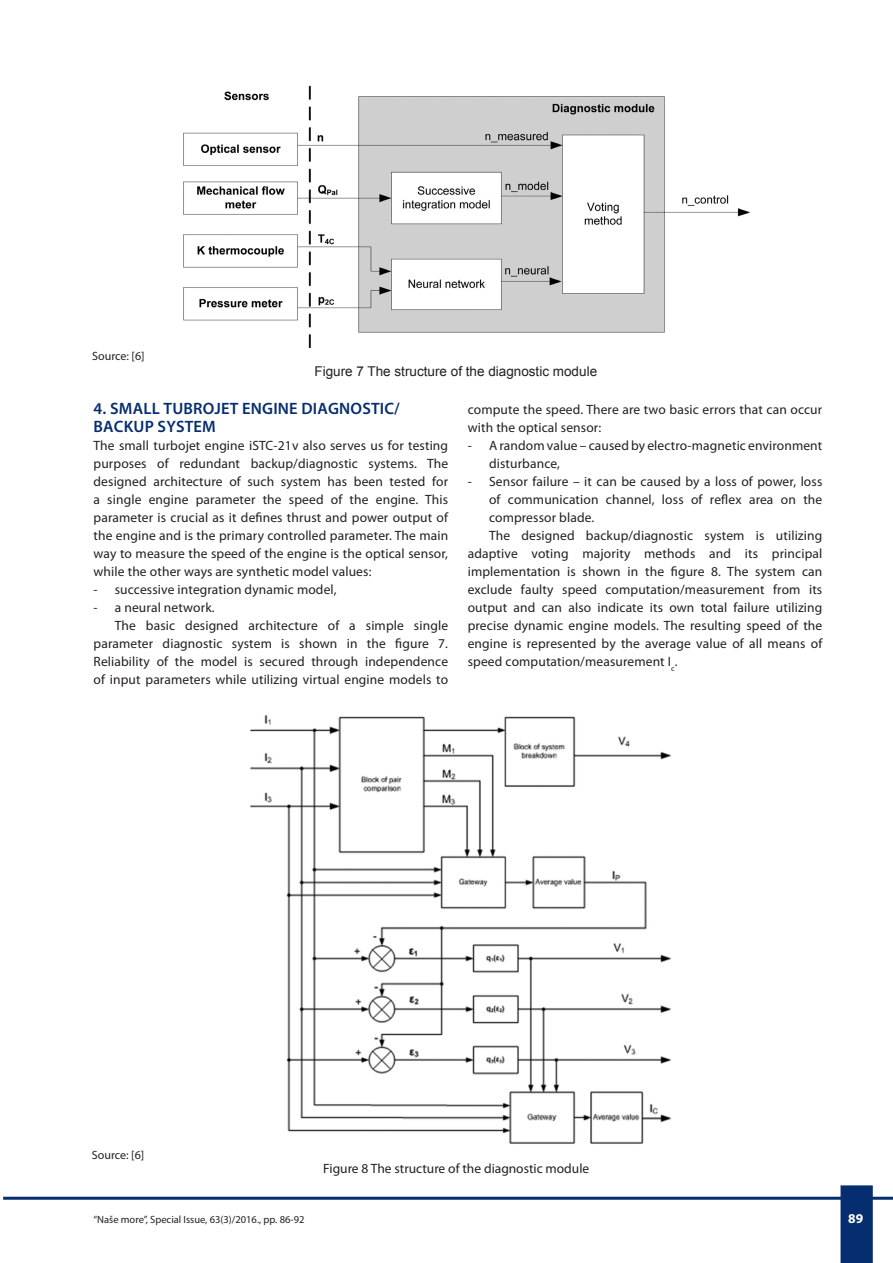
<style>
.page{position:relative;width:893px;height:1263px;background:#fff}
.page>*{position:absolute;margin:0;border:0;box-sizing:border-box;transform-origin:0 0}
.naslov_tekst{font:600 16.5px/18px "Myriad Pro";letter-spacing:.01em;color:#052d6f}
.tekst{font:13.5px/18px "Myriad Pro";letter-spacing:.01em;color:#231f20;text-align:justify}
.bullet{font:13.5px/18px "Myriad Pro";letter-spacing:.01em;color:#231f20}
.figure_caption{font:13.5px "Arial";color:#231f20}
.naslov_slike_tablice{font:13.5px "Myriad Pro";color:#231f20}
.t1{font:700 13.5px "Myriad Pro";color:#fff}
.izvor{font:12px "Myriad Pro";color:#231f20}
.t2{font:10.5px "Myriad Pro";color:#231f20}
</style>
<div class="page">
<svg style="left:840px;top:1185px;width:33px;height:78px;background:#0b3272"></svg>
<hr style="left:3px;top:1197px;width:890px;height:3px;background:#052d6f">
<img style="left:183px;top:85px;width:567px;height:262px">
<img style="left:250px;top:715px;width:422px;height:429px">
<p class="izvor" style="left:92px;top:349px;width:54px">Source: [6]</p>
<p class="figure_caption" style="left:314px;top:363px;width:284px">Figure 7 The structure of the diagnostic module</p>
<p class="naslov_tekst" style="left:94px;top:399px;width:308px">4. SMALL TUBROJET ENGINE DIAGNOSTIC/<br>BACKUP SYSTEM</p>
<p class="tekst" style="left:94px;top:436px;width:356px">The small turbojet engine iSTC-21v also serves us for testing purposes of redundant backup/diagnostic systems. The designed architecture of such system has been tested for a single engine parameter the speed of the engine. This parameter is crucial as it defines thrust and power output of the engine and is the primary controlled parameter. The main way to measure the speed of the engine is the optical sensor, while the other ways are synthetic model values:</p>
<p class="bullet" style="left:94px;top:580px;width:245px">- successive integration dynamic model,</p>
<p class="bullet" style="left:94px;top:598px;width:123px">- a neural network.</p>
<p class="tekst" style="left:94px;top:616px;width:356px;text-indent:21px">The basic designed architecture of a simple single parameter diagnostic system is shown in the figure 7.<br>Reliability of the model is secured through independence of input parameters while utilizing virtual engine models to</p>
<p class="tekst" style="left:468px;top:400px;width:356px">compute the speed. There are two basic errors that can occur with the optical sensor:</p>
<p class="bullet" style="left:489px;top:436px;width:335px;text-indent:-21px">- A random value – caused by electro-magnetic environment disturbance,</p>
<p class="bullet" style="left:489px;top:472px;width:335px;text-align:justify;text-indent:-21px">- Sensor failure – it can be caused by a loss of power, loss of communication channel, loss of reflex area on the compressor blade.</p>
<p class="tekst" style="left:468px;top:526px;width:356px;text-indent:21px">The designed backup/diagnostic system is utilizing adaptive voting majority methods and its principal implementation is shown in the figure 8. The system can exclude faulty speed computation/measurement from its output and can also indicate its own total failure utilizing precise dynamic engine models. The resulting speed of the engine is represented by the average value of all means of speed computation/measurement I<sub>c</sub>.</p>
<p class="izvor" style="left:92px;top:1147px;width:54px">Source: [6]</p>
<p class="naslov_slike_tablice" style="left:323px;top:1160px;width:267px">Figure 8 The structure of the diagnostic module</p>
<p class="t2" style="left:94px;top:1213px;width:212px">“Naše more”, Special Issue, 63(3)/2016., pp. 86-92</p>
<p class="t1" style="left:848px;top:1210px;width:16px">89</p>
</div>
